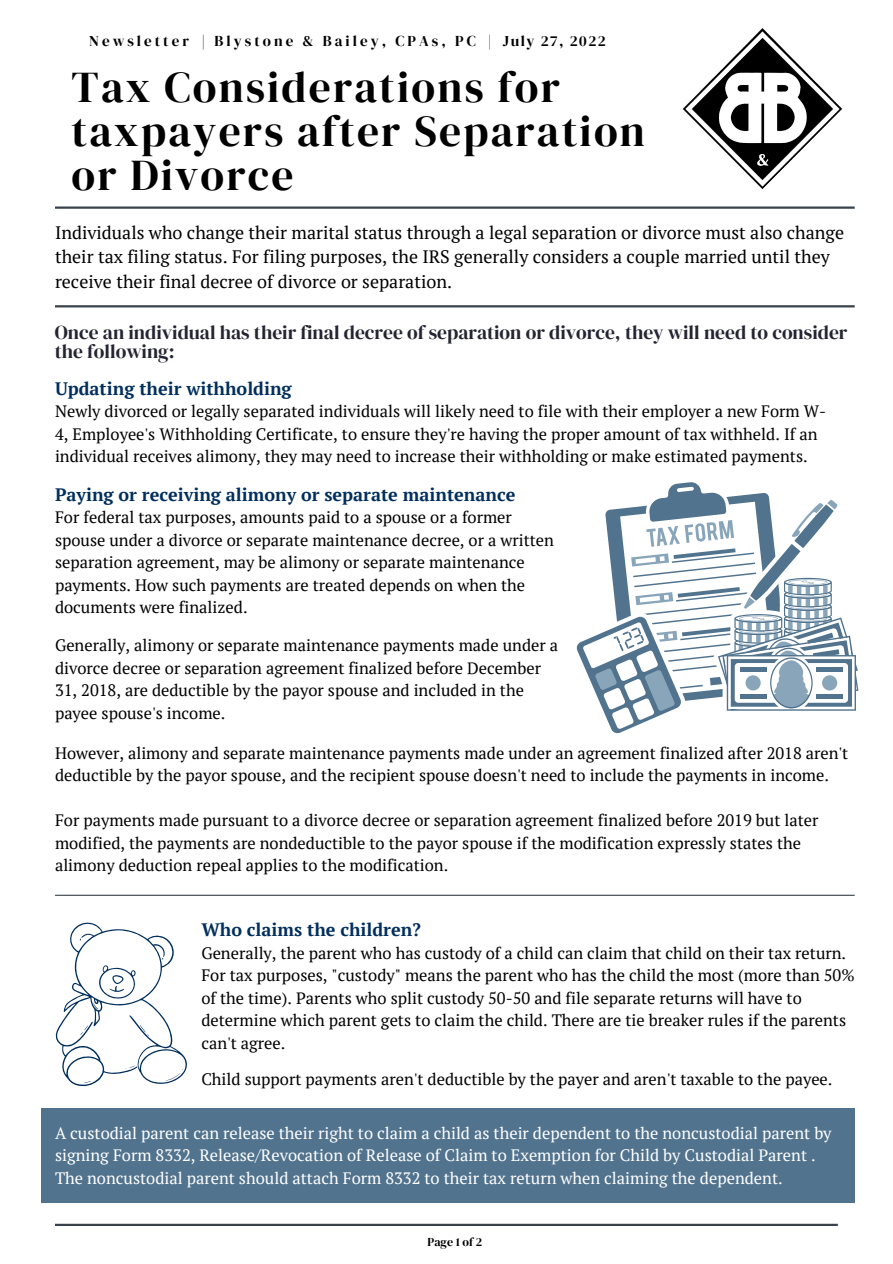
<style>
.page{position:relative;width:893px;height:1264px;background:#fff}
.page>*{position:absolute;margin:0;border:0;box-sizing:border-box;transform-origin:0 0}
.t1{font:43.5px/43.8px "DM Serif Display";letter-spacing:.05em;color:#000}
.t2{font:19.5px/19px "DM Serif Display";color:#242432}
.t3{font:18px/24.8px "PT Serif";color:#000}
.t4{font:700 18px "PT Serif";color:#002e5d}
.t5{font:16.5px/22.5px "PT Serif";color:#000}
.t6{font:16.5px/22.5px "PT Serif";color:#fff}
.t7{font:15px "DM Serif Display";letter-spacing:.2em;color:#000}
.t8{font:15px "DM Serif Display";letter-spacing:.1em;color:#000}
.t9{font:12px "DM Serif Display";color:#000}
</style>
<div class="page">
<hr style="left:55px;top:206px;width:799px;height:3px;background:#39434c">
<hr style="left:55px;top:305px;width:799px;height:2px;background:#39434c">
<hr style="left:55px;top:1223px;width:782px;height:2px;background:#39434c">
<img style="left:682px;top:29px;width:160px;height:160px">
<svg style="left:576px;top:482px;width:283px;height:252px"></svg>
<div style="left:816px;top:666px;width:26px;height:5px;background:#51738e"></div>
<div style="left:816px;top:694px;width:26px;height:5px;background:#51738e"></div>
<div style="left:740px;top:694px;width:26px;height:5px;background:#51738e"></div>
<div style="left:740px;top:666px;width:26px;height:5px;background:#51738e"></div>
<svg style="left:55px;top:922px;width:132px;height:165px"></svg>
<hr style="left:55px;top:894px;width:799px;height:1px;background:#39434c">
<div style="left:41px;top:1108px;width:813px;height:94px;background:#51738e"></div>
<p class="t7" style="left:89px;top:30px;width:388px">Newsletter | Blystone &amp; Bailey, CPAs, PC</p>
<p class="t8" style="left:487px;top:30px;width:119px">| July 27, 2022</p>
<h1 class="t1" style="left:71px;top:65px;width:575px">Tax Considerations for taxpayers after Separation or Divorce</h1>
<p class="t3" style="left:55px;top:219px;width:790px">Individuals who change their marital status through a legal separation or divorce must also change their tax filing status. For filing purposes, the IRS generally considers a couple married until they receive their final decree of divorce or separation.</p>
<p class="t2" style="left:55px;top:322px;width:794px">Once an individual has their final decree of separation or divorce, they will need to consider the following:</p>
<p class="t4" style="left:55px;top:376px;width:238px">Updating their withholding</p>
<p class="t5" style="left:55px;top:400px;width:772px">Newly divorced or legally separated individuals will likely need to file with their employer a new Form W-<br>4, Employee's Withholding Certificate, to ensure they're having the proper amount of tax withheld. If an individual receives alimony, they may need to increase their withholding or make estimated payments.</p>
<p class="t4" style="left:55px;top:482px;width:462px">Paying or receiving alimony or separate maintenance</p>
<p class="t5" style="left:55px;top:505px;width:500px">For federal tax purposes, amounts paid to a spouse or a former spouse under a divorce or separate maintenance decree, or a written separation agreement, may be alimony or separate maintenance payments. How such payments are treated depends on when the documents were finalized.</p>
<p class="t5" style="left:55px;top:633px;width:504px">Generally, alimony or separate maintenance payments made under a divorce decree or separation agreement finalized before December 31, 2018, are deductible by the payor spouse and included in the payee spouse's income.</p>
<p class="t5" style="left:55px;top:741px;width:794px">However, alimony and separate maintenance payments made under an agreement finalized after 2018 aren't deductible by the payor spouse, and the recipient spouse doesn't need to include the payments in income.</p>
<p class="t5" style="left:55px;top:808px;width:765px">For payments made pursuant to a divorce decree or separation agreement finalized before 2019 but later modified, the payments are nondeductible to the payor spouse if the modification expressly states the alimony deduction repeal applies to the modification.</p>
<p class="t4" style="left:201px;top:917px;width:221px">Who claims the children?</p>
<p class="t5" style="left:201px;top:941px;width:654px">Generally, the parent who has custody of a child can claim that child on their tax return.<br>For tax purposes, "custody" means the parent who has the child the most (more than 50% of the time). Parents who split custody 50-50 and file separate returns will have to determine which parent gets to claim the child. There are tie breaker rules if the parents can't agree.</p>
<p class="t5" style="left:201px;top:1067px;width:632px">Child support payments aren't deductible by the payer and aren't taxable to the payee.</p>
<p class="t6" style="left:55px;top:1121px;width:778px">A custodial parent can release their right to claim a child as their dependent to the noncustodial parent by signing Form 8332, Release/Revocation of Release of Claim to Exemption for Child by Custodial Parent .<br>The noncustodial parent should attach Form 8332 to their tax return when claiming the dependent.</p>
<p class="t9" style="left:427px;top:1233px;width:56px">Page 1 of 2</p>
</div>
